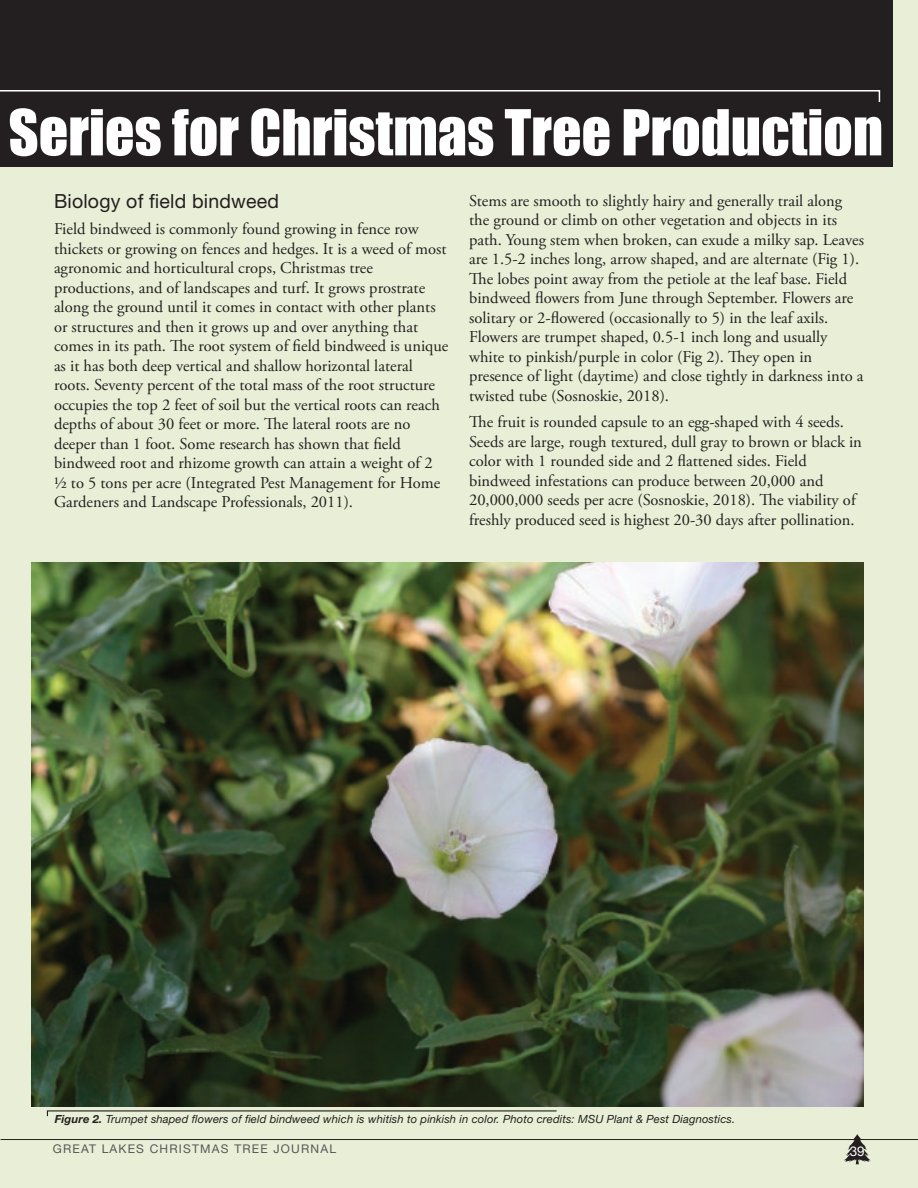
<style>
.page{position:relative;width:918px;height:1188px;background:#e9efd6}
.page>*{position:absolute;margin:0;border:0;box-sizing:border-box;transform-origin:0 0}
.t1{font:58.5px "Impact";color:#fff}
.t2{font:19.5px "Helvetica Neue LT Std";letter-spacing:.01em;color:#231f20}
.t3{font:16.5px/19.5px "Adobe Garamond Pro";color:#231f20}
.t4{font:13.5px "Helvetica Neue LT Std";color:#fff}
.t5{font:12px "Helvetica Neue LT Std";letter-spacing:.1em;color:#57585a}
.t6{font:italic 11.25px "Helvetica Neue LT Std";letter-spacing:.01em;color:#231f20}
.s1{font-weight:700}
</style>
<div class="page">
<hr style="left:1px;top:1139px;width:917px;height:1px;background:#231f20">
<svg style="left:844px;top:1134px;width:27px;height:30px"></svg>
<div style="left:0;top:0;width:892px;height:166px;background:#231f20"></div>
<svg style="left:0;top:90px;width:880px;height:12px"></svg>
<svg style="left:46px;top:1110px;width:511px;height:7px"></svg>
<img style="left:31px;top:563px;width:833px;height:544px">
<h1 class="t1" style="left:8px;top:87px;width:876px">Series for Christmas Tree Production</h1>
<p class="t2" style="left:54px;top:189px;width:227px">Biology of field bindweed</p>
<p class="t3" style="left:54px;top:220px;width:396px">Field bindweed is commonly found growing in fence row thickets or growing on fences and hedges. It is a weed of most agronomic and horticultural crops, Christmas tree productions, and of landscapes and turf. It grows prostrate along the ground until it comes in contact with other plants or structures and then it grows up and over anything that comes in its path. The root system of field bindweed is unique as it has both deep vertical and shallow horizontal lateral roots. Seventy percent of the total mass of the root structure occupies the top 2 feet of soil but the vertical roots can reach depths of about 30 feet or more. The lateral roots are no deeper than 1 foot. Some research has shown that field bindweed root and rhizome growth can attain a weight of 2 ½ to 5 tons per acre (Integrated Pest Management for Home Gardeners and Landscape Professionals, 2011).</p>
<p class="t3" style="left:469px;top:191px;width:396px">Stems are smooth to slightly hairy and generally trail along the ground or climb on other vegetation and objects in its path. Young stem when broken, can exude a milky sap. Leaves are 1.5-2 inches long, arrow shaped, and are alternate (Fig 1).<br>The lobes point away from the petiole at the leaf base. Field bindweed flowers from June through September. Flowers are solitary or 2-flowered (occasionally to 5) in the leaf axils.<br>Flowers are trumpet shaped, 0.5-1 inch long and usually white to pinkish/purple in color (Fig 2). They open in presence of light (daytime) and close tightly in darkness into a twisted tube (Sosnoskie, 2018).</p>
<p class="t3" style="left:469px;top:413px;width:394px">The fruit is rounded capsule to an egg-shaped with 4 seeds.<br>Seeds are large, rough textured, dull gray to brown or black in color with 1 rounded side and 2 flattened sides. Field bindweed infestations can produce between 20,000 and 20,000,000 seeds per acre (Sosnoskie, 2018). The viability of freshly produced seed is highest 20-30 days after pollination.</p>
<p class="t6" style="left:55px;top:1112px;width:682px"><span class="s1">Figure 2.</span> Trumpet shaped flowers of field bindweed which is whitish to pinkish in color. Photo credits: MSU Plant &amp; Pest Diagnostics.</p>
<p class="t5" style="left:53px;top:1142px;width:285px">GREAT LAKES CHRISTMAS TREE JOURNAL</p>
<p class="t4" style="left:850px;top:1143px;width:17px">39</p>
</div>
